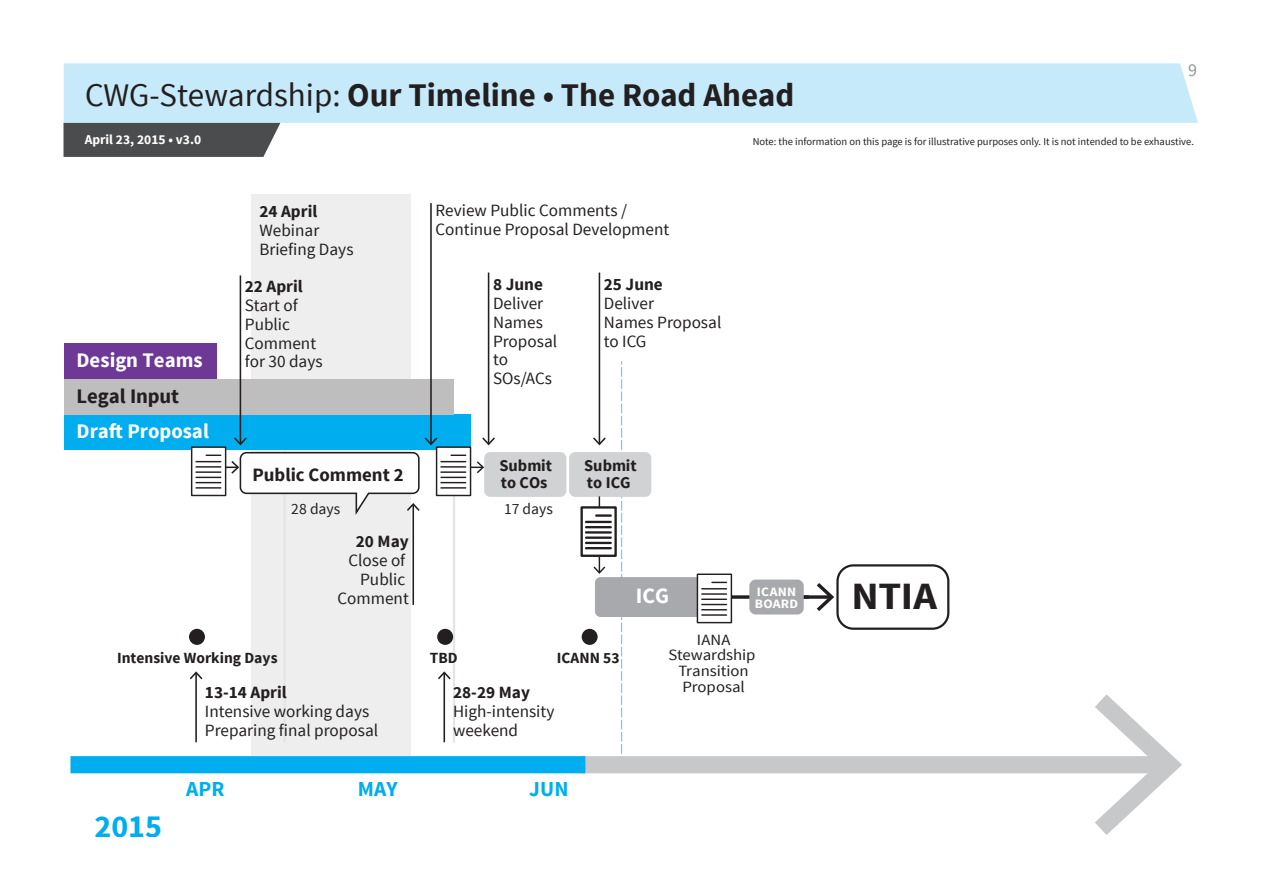
<style>
.page{position:relative;width:1263px;height:893px;background:#fff}
.page>*{position:absolute;margin:0;border:0;box-sizing:border-box;transform-origin:0 0}
.t1{font:700 38.55px "Source Sans Pro";color:#231f20;scale:1.07 1}
.t2{font:700 33px "Source Sans Pro";color:#231f20}
.t3{font:700 32.1px "Source Sans Pro";color:#00aeef}
.t4{font:700 21.9px "Source Sans Pro";color:#fff}
.t5{font:700 21.3px "Source Sans Pro";letter-spacing:.005em;color:#00aeef}
.t6{font:700 20.7px "Source Sans Pro";color:#fff}
.t7{font:700 20.7px "Source Sans Pro";letter-spacing:-.005em;color:#231f20}
.t8{font:700 18.9px "Source Sans Pro";color:#231f20}
.t9{font:18px "Source Sans Pro";color:#939598}
.t10{font:17.25px/18.8px "Source Sans Pro";color:#231f20}
.t11{font:700 17.25px "Source Sans Pro";color:#231f20}
.t12{font:700 16.35px/17.2px "Source Sans Pro";color:#231f20}
.t13{font:15.6px/15.6px "Source Sans Pro";letter-spacing:-.005em;color:#231f20;text-align:center;scale:1.07 1}
.t14{font:700 15.45px "Source Sans Pro";color:#231f20}
.t15{font:15.45px "Source Sans Pro";color:#231f20}
.t16{font:700 13.5px "Source Sans Pro";color:#fff}
.t17{font:700 12.75px/12.1px "Source Sans Pro";letter-spacing:.015em;color:#fff;scale:1.07 1}
.t18{font:10.5px "Source Sans Pro";color:#231f20}
.s1{font-weight:400}
</style>
<div class="page">
<div style="left:251px;top:195px;width:160px;height:561px;background:#eeeeef"></div>
<div style="left:580px;top:756px;width:583px;height:17px;background:#c7c8ca"></div>
<svg style="left:1095px;top:694px;width:87px;height:141px"></svg>
<svg style="left:621px;top:361px;width:1px;height:393px"></svg>
<div style="left:595px;top:577px;width:111px;height:40px;background:#a8a9ad;border-radius:6px"></div>
<div style="left:836px;top:564px;width:113px;height:66px;border:2px solid #231f20;border-radius:16px"></div>
<div style="left:64px;top:63px;width:1134px;height:60px;background:#c6eafa"></div>
<svg style="left:63px;top:123px;width:217px;height:34px;background:#525354"></svg>
<div style="left:70px;top:756px;width:515px;height:17px;background:#00aeef"></div>
<hr style="left:283px;top:382px;width:3px;height:360px;background:#e4e5e7">
<hr style="left:453px;top:420px;width:2px;height:322px;background:#e4e5e7">
<div style="left:437px;top:629px;width:16px;height:16px;background:#231f20;border-radius:50%"></div>
<div style="left:189px;top:629px;width:16px;height:16px;background:#231f20;border-radius:50%"></div>
<div style="left:582px;top:629px;width:16px;height:16px;background:#231f20;border-radius:50%"></div>
<svg style="left:809px;top:595px;width:8px;height:4px"></svg>
<svg style="left:817px;top:583px;width:17px;height:28px"></svg>
<svg style="left:732px;top:595px;width:77px;height:4px"></svg>
<div style="left:484px;top:452px;width:82px;height:45px;background:#d1d2d4;border-radius:6px"></div>
<div style="left:569px;top:452px;width:82px;height:45px;background:#d1d2d4;border-radius:6px"></div>
<div style="left:64px;top:414px;width:407px;height:36px;background:#00aeef"></div>
<div style="left:64px;top:379px;width:389px;height:35px;background:#bfbebe"></div>
<div style="left:64px;top:343px;width:152px;height:36px;background:#6e3896"></div>
<div style="left:192px;top:447px;width:34px;height:48px;background:#fff"></div>
<div style="left:191px;top:446px;width:35px;height:50px;border:1px solid #231f20"></div>
<hr style="left:599px;top:496px;width:1px;height:76px;background:#231f20">
<svg style="left:593px;top:566px;width:12px;height:8px"></svg>
<div style="left:437px;top:447px;width:33px;height:48px;background:#fff"></div>
<div style="left:436px;top:446px;width:35px;height:50px;border:1px solid #231f20"></div>
<svg style="left:441px;top:455px;width:43px;height:28px"></svg>
<hr style="left:441px;top:487px;width:25px;height:2px;background:#231f20">
<svg style="left:585px;top:509px;width:27px;height:45px"></svg>
<div style="left:580px;top:506px;width:37px;height:51px;border:2px solid #231f20"></div>
<hr style="left:596px;top:514px;width:15px;height:3px;background:#231f20">
<hr style="left:586px;top:521px;width:25px;height:2px;background:#231f20">
<hr style="left:586px;top:526px;width:25px;height:2px;background:#231f20">
<hr style="left:586px;top:531px;width:25px;height:3px;background:#231f20">
<hr style="left:586px;top:536px;width:25px;height:3px;background:#231f20">
<hr style="left:586px;top:542px;width:25px;height:2px;background:#231f20">
<hr style="left:586px;top:547px;width:25px;height:2px;background:#231f20">
<hr style="left:240px;top:275px;width:1px;height:169px;background:#231f20">
<svg style="left:234px;top:437px;width:13px;height:8px"></svg>
<hr style="left:430px;top:203px;width:2px;height:241px;background:#231f20">
<svg style="left:425px;top:437px;width:12px;height:8px"></svg>
<hr style="left:488px;top:273px;width:1px;height:171px;background:#231f20">
<svg style="left:482px;top:437px;width:13px;height:8px"></svg>
<hr style="left:599px;top:273px;width:1px;height:171px;background:#231f20">
<svg style="left:593px;top:437px;width:13px;height:8px"></svg>
<hr style="left:412px;top:505px;width:2px;height:100px;background:#231f20">
<svg style="left:196px;top:451px;width:224px;height:67px"></svg>
<hr style="left:195px;top:673px;width:2px;height:69px;background:#231f20">
<svg style="left:190px;top:671px;width:12px;height:8px"></svg>
<hr style="left:443px;top:673px;width:2px;height:69px;background:#231f20">
<svg style="left:438px;top:671px;width:13px;height:8px"></svg>
<div style="left:749px;top:580px;width:55px;height:34px;background:#a8a9ad;border-radius:6px"></div>
<div style="left:697px;top:574px;width:34px;height:49px;background:#fff"></div>
<div style="left:697px;top:573px;width:35px;height:50px;border:1px solid #231f20"></div>
<svg style="left:702px;top:582px;width:24px;height:7px"></svg>
<hr style="left:702px;top:593px;width:24px;height:2px;background:#231f20">
<hr style="left:702px;top:598px;width:24px;height:2px;background:#231f20">
<svg style="left:702px;top:604px;width:24px;height:6px"></svg>
<hr style="left:702px;top:614px;width:24px;height:2px;background:#231f20">
<p class="t9" style="left:1188px;top:59px;width:10px">9</p>
<h2 class="t2" style="left:85px;top:73px;width:711px"><span class="s1">CWG-Stewardship:</span> Our Timeline • The Road Ahead</h2>
<p class="t16" style="left:85px;top:131px;width:118px">April 23, 2015 • v3.0</p>
<p class="t18" style="left:753px;top:134px;width:443px">Note: the information on this page is for illustrative purposes only. It is not intended to be exhaustive.</p>
<p class="t6" style="left:77px;top:347px;width:128px">Design Teams</p>
<p class="t7" style="left:77px;top:382px;width:104px">Legal Input</p>
<p class="t6" style="left:77px;top:418px;width:134px">Draft Proposal</p>
<p class="t11" style="left:259px;top:200px;width:59px">24 April</p>
<p class="t10" style="left:259px;top:220px;width:96px">Webinar<br>Briefing Days</p>
<p class="t11" style="left:245px;top:275px;width:59px">22 April</p>
<p class="t10" style="left:245px;top:296px;width:79px">Start of<br>Public<br>Comment for 30 days</p>
<p class="t8" style="left:252px;top:462px;width:153px">Public Comment 2</p>
<p class="t10" style="left:435px;top:201px;width:235px">Review Public Comments /<br>Continue Proposal Development</p>
<p class="t11" style="left:493px;top:273px;width:51px">8 June</p>
<p class="t10" style="left:493px;top:293px;width:66px">Deliver<br>Names<br>Proposal to<br>SOs/ACs</p>
<p class="t11" style="left:604px;top:273px;width:60px">25 June</p>
<p class="t10" style="left:604px;top:293px;width:119px">Deliver<br>Names Proposal to ICG</p>
<p class="t12" style="left:500px;top:457px;width:54px">Submit to COs</p>
<p class="t12" style="left:584px;top:457px;width:54px">Submit to ICG</p>
<p class="t15" style="left:291px;top:499px;width:51px">28 days</p>
<p class="t15" style="left:504px;top:499px;width:50px">17 days</p>
<p class="t11" style="left:356px;top:530px;width:54px">20 May</p>
<p class="t10" style="left:337px;top:551px;width:73px;text-align:right">Close of<br>Public<br>Comment</p>
<p class="t4" style="left:636px;top:581px;width:35px">ICG</p>
<p class="t17" style="left:755px;top:585px;width:42px">ICANN<br>BOARD</p>
<p class="t14" style="left:117px;top:647px;width:162px">Intensive Working Days</p>
<p class="t14" style="left:430px;top:647px;width:29px">TBD</p>
<p class="t14" style="left:557px;top:647px;width:64px">ICANN 53</p>
<p class="t11" style="left:205px;top:681px;width:83px">13-14 April</p>
<p class="t10" style="left:205px;top:701px;width:175px">Intensive working days<br>Preparing final proposal</p>
<p class="t11" style="left:453px;top:681px;width:78px">28-29 May</p>
<p class="t10" style="left:453px;top:701px;width:103px">High-intensity weekend</p>
<h3 class="t3" style="left:94px;top:805px;width:69px">2015</h3>
<p class="t5" style="left:186px;top:775px;width:40px">APR</p>
<p class="t5" style="left:358px;top:775px;width:41px">MAY</p>
<p class="t5" style="left:529px;top:775px;width:41px">JUN</p>
<p class="t13" style="left:668px;top:631px;width:83px">IANA<br>Stewardship<br>Transition<br>Proposal</p>
<h1 class="t1" style="left:851px;top:571px;width:81px">NTIA</h1>
</div>
